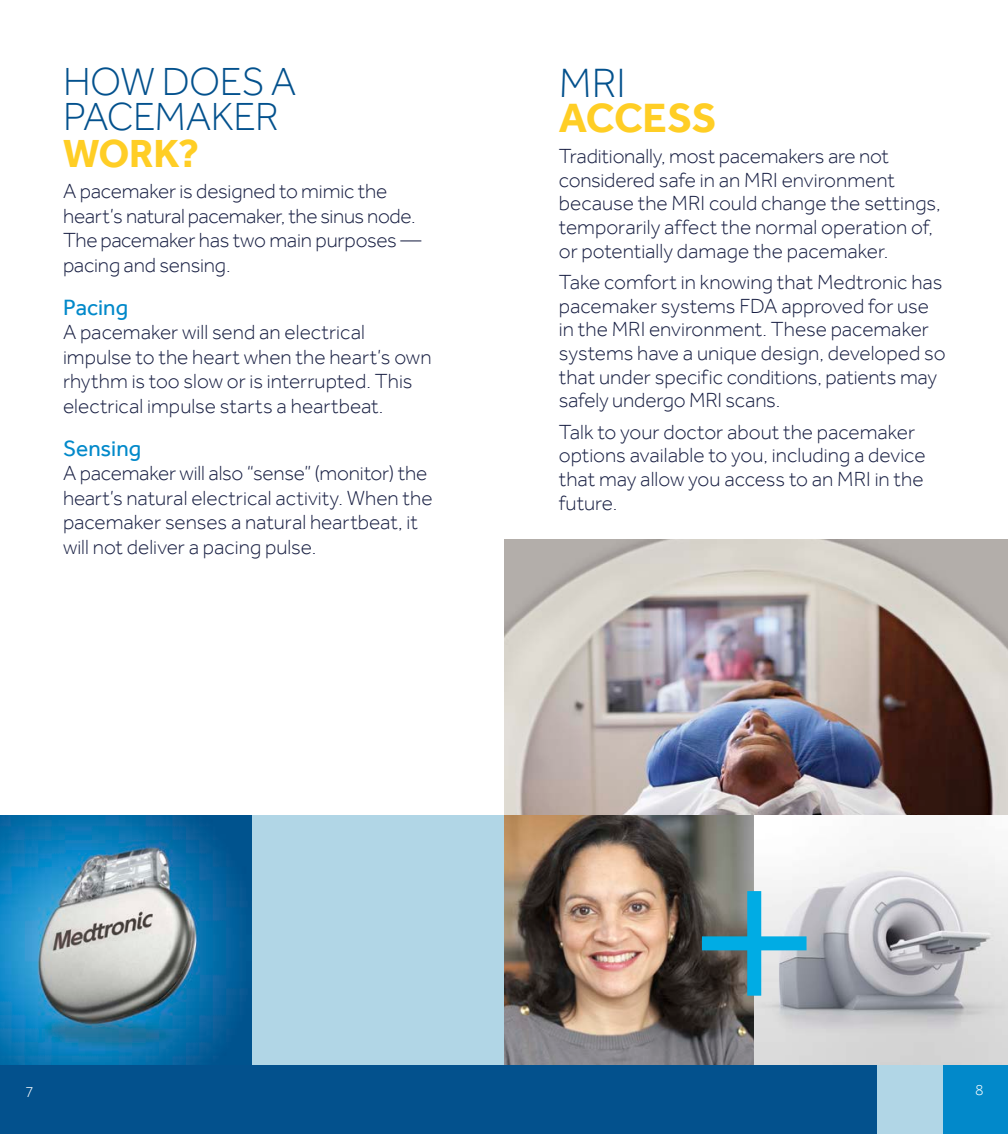
<style>
.page{position:relative;width:1008px;height:1134px;background:#fff}
.page>*{position:absolute;margin:0;border:0;box-sizing:border-box;transform-origin:0 0}
.t1{font:700 42px "Effra";letter-spacing:-.005em;color:#ffce25}
.t2{font:300 42px "Effra";color:#03518d}
.t3{font:300 40.25px/35px "Effra";letter-spacing:-.015em;color:#03518d}
.t4{font:700 40.25px "Effra";color:#ffce25}
.t5{font:22.75px "Effra";color:#0289ca}
.t6{font:300 21px/23.6px "Effra";color:#171e42}
.t7{font:300 15.75px "Effra";color:#fff}
</style>
<div class="page">
<img style="left:0;top:816px;width:252px;height:250px">
<img style="left:504px;top:539px;width:504px;height:277px">
<img style="left:504px;top:816px;width:504px;height:250px">
<div style="left:747px;top:891px;width:14px;height:105px;background:#00ace4"></div>
<div style="left:702px;top:936px;width:105px;height:14px;background:#00ace4"></div>
<div style="left:252px;top:816px;width:252px;height:252px;background:#b1d6e6"></div>
<div style="left:0;top:1066px;width:1008px;height:68px;background:#03518d"></div>
<div style="left:942px;top:1066px;width:66px;height:68px;background:#0289ca"></div>
<div style="left:877px;top:1066px;width:65px;height:68px;background:#b1d6e6"></div>
<h2 class="t3" style="left:63px;top:64px;width:235px">HOW DOES A<br>PACEMAKER</h2>
<h2 class="t4" style="left:63px;top:129px;width:138px">WORK?</h2>
<p class="t6" style="left:63px;top:179px;width:360px;line-height:24.5px">A pacemaker is designed to mimic the heart’s natural pacemaker, the sinus node.<br>The pacemaker has two main purposes — pacing and sensing.</p>
<p class="t5" style="left:63px;top:294px;width:67px">Pacing</p>
<p class="t6" style="left:63px;top:320px;width:370px;line-height:24.5px">A pacemaker will send an electrical impulse to the heart when the heart’s own rhythm is too slow or is interrupted. This electrical impulse starts a heartbeat.</p>
<p class="t5" style="left:63px;top:435px;width:80px">Sensing</p>
<p class="t6" style="left:63px;top:461px;width:371px;line-height:24.5px">A pacemaker will also “sense” (monitor) the heart’s natural electrical activity. When the pacemaker senses a natural heartbeat, it will not deliver a pacing pulse.</p>
<h1 class="t2" style="left:559px;top:59px;width:68px">MRI</h1>
<h1 class="t1" style="left:559px;top:92px;width:159px">ACCESS</h1>
<p class="t6" style="left:559px;top:144px;width:383px">Traditionally, most pacemakers are not considered safe in an MRI environment because the MRI could change the settings, temporarily affect the normal operation of, or potentially damage the pacemaker.</p>
<p class="t6" style="left:559px;top:270px;width:388px">Take comfort in knowing that Medtronic has pacemaker systems FDA approved for use in the MRI environment. These pacemaker systems have a unique design, developed so that under specific conditions, patients may safely undergo MRI scans.</p>
<p class="t6" style="left:559px;top:420px;width:368px">Talk to your doctor about the pacemaker options available to you, including a device that may allow you access to an MRI in the future.</p>
<p class="t7" style="left:25px;top:1082px;width:10px">7</p>
<p class="t7" style="left:975px;top:1081px;width:10px">8</p>
</div>
